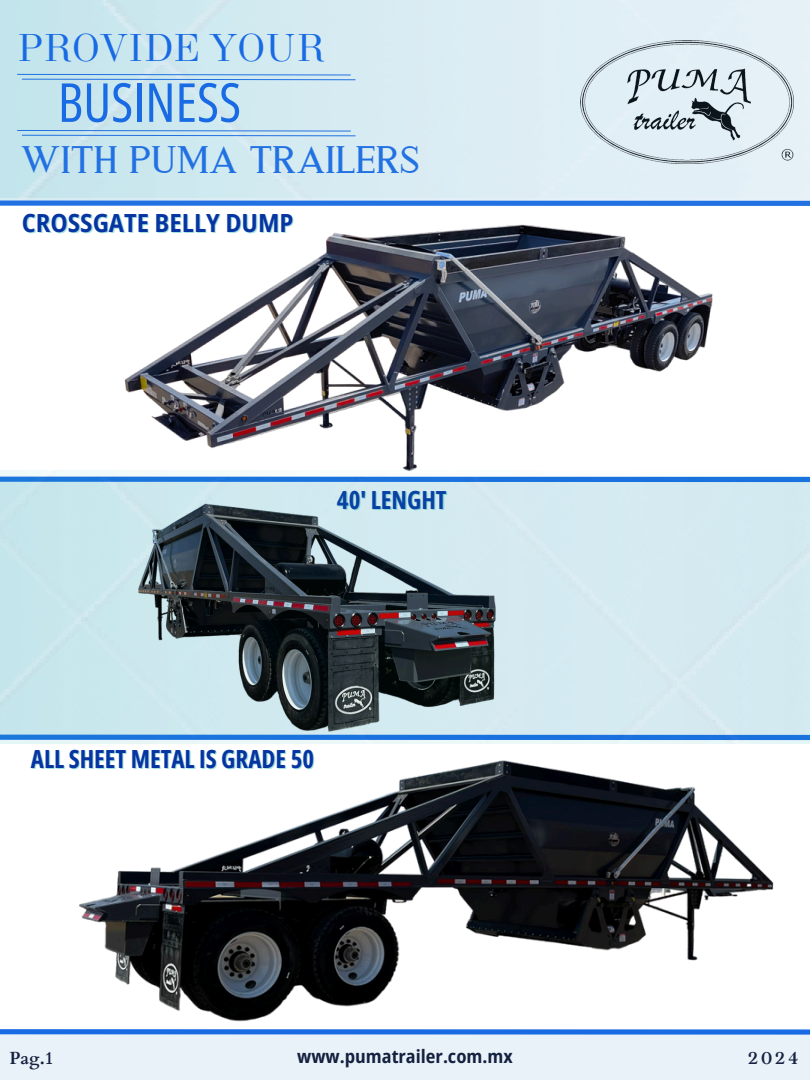
<style>
.page{position:relative;width:810px;height:1080px;background:#fff}
.page>*{position:absolute;margin:0;border:0;box-sizing:border-box;transform-origin:0 0}
.t1{font:53.81px "Open Sans Condensed";color:#196be4}
.t2{font:38.44px "Aspal";color:#196be4}
.t3{font:38.44px "New Standard";color:#196be4}
.t4{font:700 25px "Open Sans Condensed";color:#0635a2}
.t5{font:700 semi-condensed 25px "Open Sans";color:#0635a2}
.t6{font:19.06px "Argent CF";color:#14213f}
.t7{font:700 semi-condensed 18.44px "Open Sans";color:#14213f}
.t8{font:700 17.5px "Cardo";color:#14213f}
</style>
<div class="page">
<div style="left:0;top:1032px;width:810px;height:48px;background:#eaf2f9"></div>
<svg style="left:0;top:1029px;width:810px;height:6px"></svg>
<svg style="left:0;top:0;width:810px;height:206px;background:#cee4ee"></svg>
<img style="left:0;top:477px;width:810px;height:267px">
<img style="left:116px;top:224px;width:599px;height:275px">
<img style="left:71px;top:734px;width:710px;height:301px">
<img style="left:122px;top:494px;width:413px;height:264px">
<p class="t3" style="left:17px;top:24px;width:310px">PROVIDE YOUR</p>
<p class="t1" style="left:58px;top:64px;width:185px">BUSINESS</p>
<p class="t2" style="left:21px;top:137px;width:400px">WITH PUMA TRAILERS</p>
<p class="t5" style="left:22px;top:205px;width:273px">CROSSGATE BELLY DUMP</p>
<h2 class="t4" style="left:337px;top:482px;width:111px">40' LENGHT</h2>
<p class="t4" style="left:31px;top:741px;width:285px">ALL SHEET METAL IS GRADE 50</p>
<p class="t8" style="left:9px;top:1046px;width:46px">Pag.1</p>
<p class="t7" style="left:297px;top:1043px;width:217px">www.pumatrailer.com.mx</p>
<p class="t6" style="left:748px;top:1046px;width:52px">2024</p>
</div>
